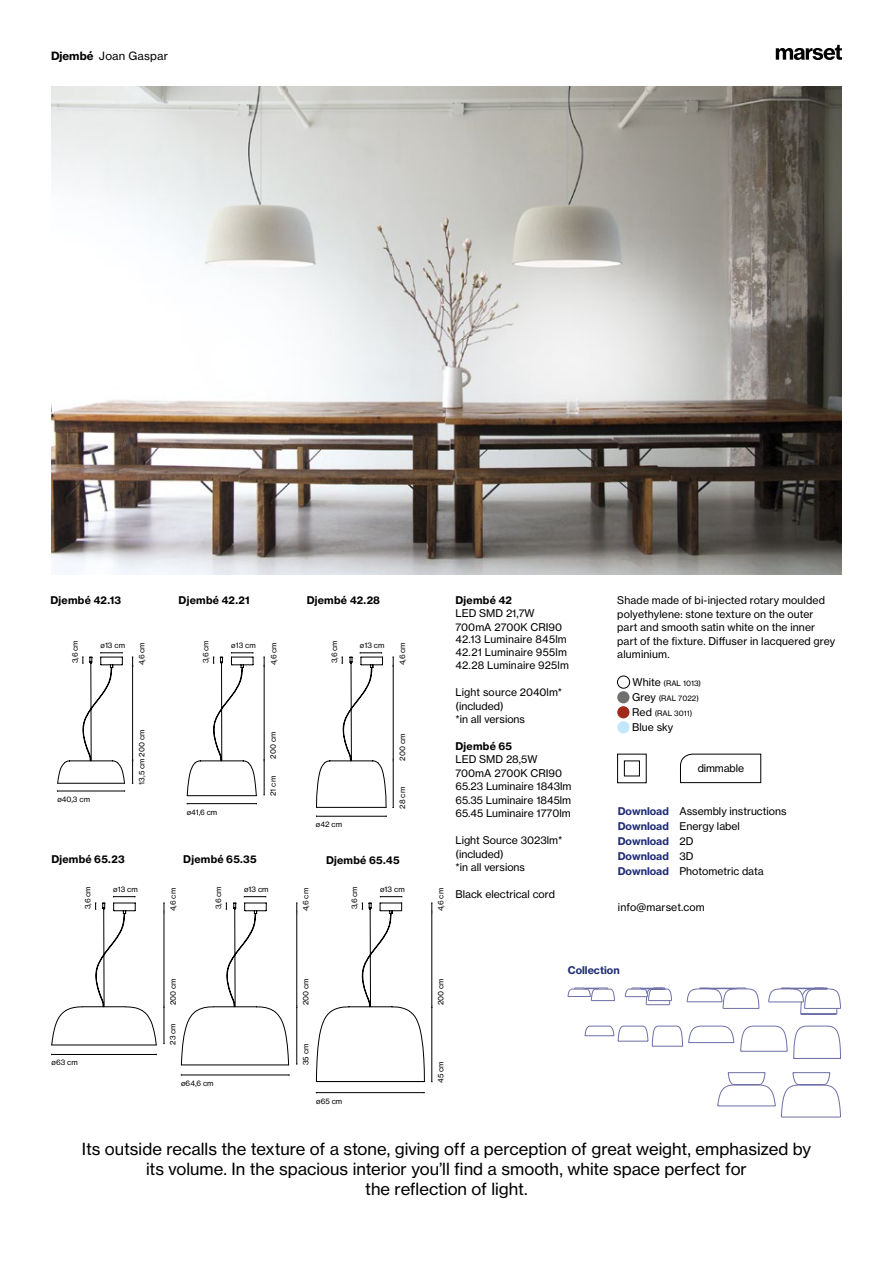
<style>
.page{position:relative;width:893px;height:1263px;background:#fff}
.page>*{position:absolute;margin:0;border:0;box-sizing:border-box;transform-origin:0 0}
.t1{font:16.5px/20.2px "N Haas Grotesk TX Pro 55 Rg";color:#000;text-align:center}
.t2{font:11.25px "N Haas Grotesk TX Pro 55 Rg";letter-spacing:.02em;color:#000}
.t3{font:10.5px/13.5px "N Haas Grotesk TX Pro 55 Rg";color:#000}
.t4{font:10.5px "N Haas Grotesk TX Pro 75 Bd";letter-spacing:.025em;color:#000}
.t5{font:10.5px/15px "N Haas Grotesk TX Pro 75 Bd";color:#202d76}
.t6{font:7.5px/15px "N Haas Grotesk TX Pro 55 Rg";color:#000}
.s1{font-family:"N Haas Grotesk TX Pro 75 Bd"}
.s2{font-size:10.5px}
.s3{font-family:"N Haas Grotesk TX Pro 75 Bd";color:#202d76}
.s4{font-family:"N Haas Grotesk TX Pro 55 Rg";color:#000}
</style>
<div class="page">
<svg style="left:776px;top:45px;width:66px;height:15px"></svg>
<img style="left:51px;top:86px;width:791px;height:488px">
<div style="left:624px;top:761px;width:16px;height:15px;border:1px solid #000"></div>
<div style="left:617px;top:676px;width:13px;height:12px;border:1px solid #000;border-radius:50%"></div>
<div style="left:617px;top:691px;width:12px;height:12px;background:#71706f;border-radius:50%"></div>
<div style="left:617px;top:706px;width:12px;height:12px;background:#a02a1c;border-radius:50%"></div>
<div style="left:617px;top:721px;width:12px;height:12px;background:#c2e6fa;border-radius:50%"></div>
<svg style="left:717px;top:1072px;width:124px;height:45px"></svg>
<svg style="left:740px;top:1025px;width:101px;height:34px"></svg>
<svg style="left:585px;top:1025px;width:149px;height:21px"></svg>
<svg style="left:687px;top:988px;width:72px;height:21px"></svg>
<svg style="left:568px;top:987px;width:47px;height:14px"></svg>
<svg style="left:625px;top:987px;width:47px;height:18px"></svg>
<svg style="left:768px;top:987px;width:73px;height:28px"></svg>
<hr style="left:52px;top:1045px;width:104px;height:1px;background:#000">
<hr style="left:181px;top:1065px;width:108px;height:1px;background:#000">
<hr style="left:58px;top:791px;width:67px;height:1px;background:#000">
<svg style="left:57px;top:652px;width:68px;height:132px"></svg>
<svg style="left:187px;top:652px;width:70px;height:144px"></svg>
<svg style="left:316px;top:652px;width:71px;height:156px"></svg>
<hr style="left:187px;top:803px;width:69px;height:1px;background:#000">
<hr style="left:264px;top:761px;width:1px;height:34px;background:#000">
<hr style="left:316px;top:816px;width:70px;height:1px;background:#000">
<hr style="left:393px;top:761px;width:1px;height:46px;background:#000">
<hr style="left:52px;top:1054px;width:104px;height:1px;background:#000">
<hr style="left:164px;top:1007px;width:1px;height:36px;background:#000">
<svg style="left:51px;top:896px;width:106px;height:149px"></svg>
<svg style="left:181px;top:896px;width:108px;height:169px"></svg>
<svg style="left:316px;top:896px;width:109px;height:186px"></svg>
<hr style="left:181px;top:1075px;width:108px;height:1px;background:#000">
<hr style="left:296px;top:1007px;width:1px;height:57px;background:#000">
<hr style="left:316px;top:1092px;width:108px;height:1px;background:#000">
<hr style="left:432px;top:1007px;width:1px;height:75px;background:#000">
<svg style="left:680px;top:753px;width:81px;height:30px"></svg>
<hr style="left:132px;top:666px;width:1px;height:94px;background:#000">
<svg style="left:132px;top:760px;width:1px;height:24px"></svg>
<hr style="left:264px;top:666px;width:1px;height:94px;background:#000">
<svg style="left:263px;top:657px;width:2px;height:10px"></svg>
<hr style="left:393px;top:666px;width:1px;height:93px;background:#000">
<hr style="left:164px;top:913px;width:1px;height:93px;background:#000">
<svg style="left:163px;top:903px;width:2px;height:10px"></svg>
<hr style="left:296px;top:913px;width:1px;height:93px;background:#000">
<hr style="left:432px;top:913px;width:1px;height:93px;background:#000">
<svg style="left:431px;top:903px;width:2px;height:10px"></svg>
<p class="t2" style="left:51px;top:49px;width:118px"><span class="s1">Djembé</span> Joan Gaspar</p>
<p class="t4" style="left:50px;top:593px;width:72px">Djembé 42.13</p>
<p class="t4" style="left:179px;top:593px;width:73px">Djembé 42.21</p>
<p class="t4" style="left:307px;top:593px;width:75px">Djembé 42.28</p>
<p class="t6" style="left:67px;top:663px;width:25px;rotate:-90deg">3,6 cm</p>
<p class="t6" style="left:134px;top:665px;width:25px;rotate:-90deg">4,6 cm</p>
<p class="t6" style="left:231px;top:637px;width:26px">ø13 cm</p>
<p class="t6" style="left:198px;top:663px;width:25px;rotate:-90deg">3,6 cm</p>
<p class="t6" style="left:266px;top:665px;width:25px;rotate:-90deg">4,6 cm</p>
<p class="t6" style="left:360px;top:637px;width:26px">ø13 cm</p>
<p class="t6" style="left:327px;top:663px;width:25px;rotate:-90deg">3,6 cm</p>
<p class="t6" style="left:395px;top:665px;width:25px;rotate:-90deg">4,6 cm</p>
<p class="t6" style="left:101px;top:637px;width:26px">ø13 cm</p>
<p class="t6" style="left:57px;top:792px;width:34px">ø40,3 cm</p>
<p class="t6" style="left:134px;top:784px;width:56px;rotate:-90deg">13,5 cm 200 cm</p>
<p class="t6" style="left:187px;top:804px;width:32px">ø41,6 cm</p>
<p class="t6" style="left:266px;top:759px;width:29px;rotate:-90deg">200 cm</p>
<p class="t6" style="left:395px;top:760px;width:29px;rotate:-90deg">200 cm</p>
<p class="t6" style="left:266px;top:796px;width:22px;rotate:-90deg">21 cm</p>
<p class="t6" style="left:316px;top:817px;width:28px">ø42 cm</p>
<p class="t6" style="left:395px;top:809px;width:23px;rotate:-90deg">28 cm</p>
<p class="t4" style="left:51px;top:853px;width:75px">Djembé 65.23</p>
<p class="t4" style="left:183px;top:853px;width:75px">Djembé 65.35</p>
<p class="t4" style="left:326px;top:853px;width:75px">Djembé 65.45</p>
<p class="t6" style="left:80px;top:909px;width:25px;rotate:-90deg">3,6 cm</p>
<p class="t6" style="left:166px;top:911px;width:25px;rotate:-90deg">4,6 cm</p>
<p class="t6" style="left:244px;top:881px;width:26px">ø13 cm</p>
<p class="t6" style="left:113px;top:881px;width:26px">ø13 cm</p>
<p class="t6" style="left:211px;top:909px;width:25px;rotate:-90deg">3,6 cm</p>
<p class="t6" style="left:298px;top:911px;width:25px;rotate:-90deg">4,6 cm</p>
<p class="t6" style="left:380px;top:881px;width:26px">ø13 cm</p>
<p class="t6" style="left:347px;top:909px;width:25px;rotate:-90deg">3,6 cm</p>
<p class="t6" style="left:433px;top:911px;width:25px;rotate:-90deg">4,6 cm</p>
<p class="t4" style="left:455px;top:593px;width:58px">Djembé 42</p>
<p class="t3" style="left:455px;top:607px;width:115px;line-height:13px">LED SMD 21,7W<br>700mA 2700K CRI90<br>42.13 Luminaire 845lm<br>42.21 Luminaire 955lm<br>42.28 Luminaire 925lm</p>
<p class="t3" style="left:455px;top:686px;width:108px">Light source 2040lm* (included)<br>*in all versions</p>
<p class="t4" style="left:455px;top:739px;width:58px">Djembé 65</p>
<p class="t3" style="left:455px;top:752px;width:118px">LED SMD 28,5W<br>700mA 2700K CRI90<br>65.23 Luminaire 1843lm<br>65.35 Luminaire 1845lm<br>65.45 Luminaire 1770lm</p>
<p class="t3" style="left:455px;top:833px;width:108px">Light Source 3023lm* (included)<br>*in all versions</p>
<p class="t3" style="left:455px;top:887px;width:101px">Black electrical cord</p>
<p class="t3" style="left:617px;top:593px;width:220px">Shade made of bi-injected rotary moulded polyethylene: stone texture on the outer part and smooth satin white on the inner part of the fixture. Diffuser in lacquered grey aluminium.</p>
<p class="t6" style="left:632px;top:676px;width:70px"><span class="s2">White</span> (RAL 1013)<br><span class="s2">Grey</span> (RAL 7022)<br><span class="s2">Red</span> (RAL 3011)</p>
<p class="t3" style="left:632px;top:720px;width:43px">Blue sky</p>
<p class="t3" style="left:698px;top:761px;width:48px">dimmable</p>
<p class="t3" style="left:618px;top:803px;width:170px;line-height:15px"><span class="s3">Download</span> Assembly instructions<br><span class="s3">Download</span> Energy label</p>
<p class="t5" style="left:618px;top:833px;width:77px">Download <span class="s4">2D<br></span>Download <span class="s4">3D</span></p>
<p class="t3" style="left:618px;top:864px;width:148px"><span class="s3">Download</span> Photometric data</p>
<p class="t3" style="left:618px;top:900px;width:88px">info@marset.com</p>
<p class="t6" style="left:52px;top:1055px;width:28px">ø63 cm</p>
<p class="t6" style="left:166px;top:1005px;width:29px;rotate:-90deg">200 cm</p>
<p class="t6" style="left:298px;top:1005px;width:29px;rotate:-90deg">200 cm</p>
<p class="t6" style="left:433px;top:1005px;width:29px;rotate:-90deg">200 cm</p>
<p class="t6" style="left:165px;top:1045px;width:23px;rotate:-90deg">23 cm</p>
<p class="t6" style="left:181px;top:1076px;width:34px">ø64,6 cm</p>
<p class="t6" style="left:298px;top:1065px;width:23px;rotate:-90deg">35 cm</p>
<p class="t6" style="left:316px;top:1093px;width:28px">ø65 cm</p>
<p class="t6" style="left:433px;top:1083px;width:23px;rotate:-90deg">45 cm</p>
<p class="t5" style="left:568px;top:962px;width:53px">Collection</p>
<h1 class="t1" style="left:82px;top:1139px;width:731px">Its outside recalls the texture of a stone, giving off a perception of great weight, emphasized by its volume. In the spacious interior you’ll find a smooth, white space perfect for<br>the reflection of light.</h1>
</div>
